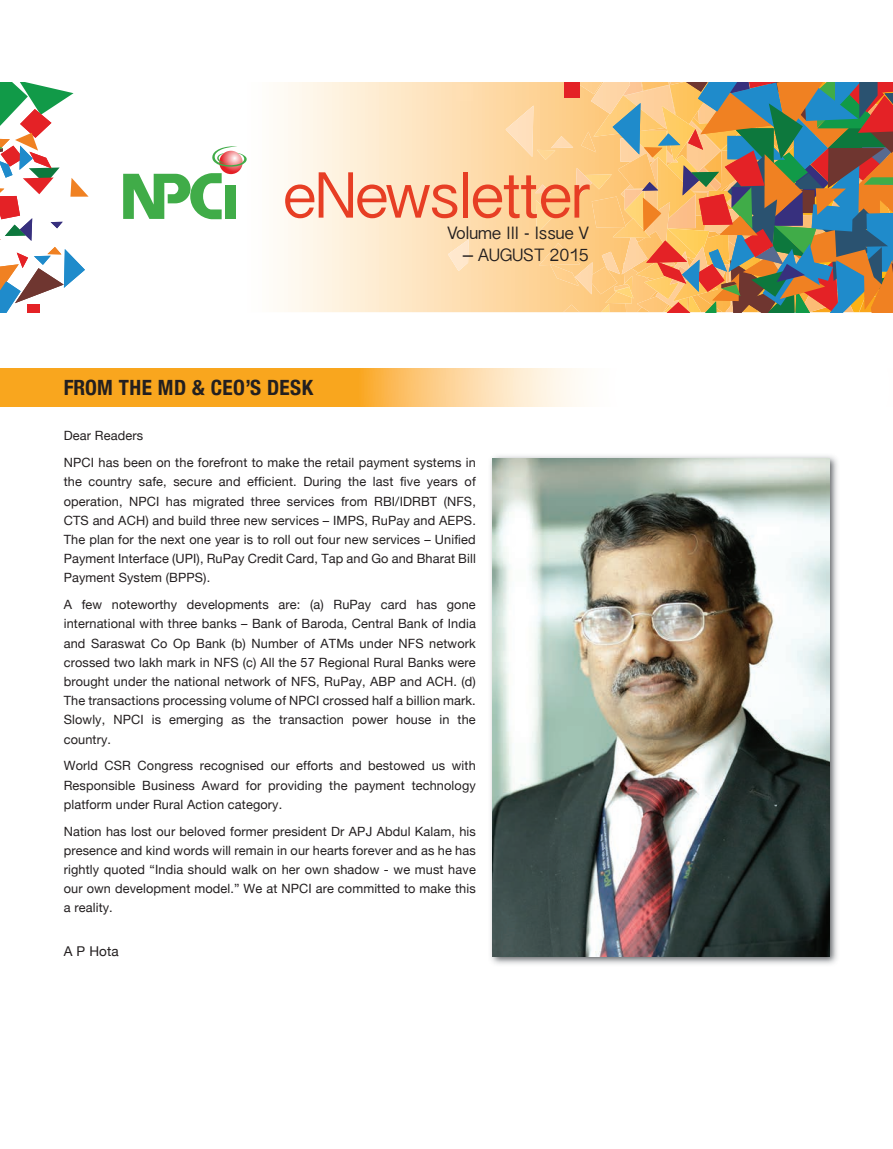
<style>
.page{position:relative;width:893px;height:1149px;background:#fff}
.page>*{position:absolute;margin:0;border:0;box-sizing:border-box;transform-origin:0 0}
.t1{font:65.4px "Oriya Sangam MN";letter-spacing:-.04em;color:#e73e24}
.t2{font:700 condensed 21px "Helvetica Neue";letter-spacing:.02em;color:#231f20}
.t3{font:18px "Oriya Sangam MN";letter-spacing:-.02em;color:#231f20}
.t4{font:13.5px "Helvetica Neue";color:#231f20}
.t5{font:12.75px/19.2px "Helvetica Neue";letter-spacing:.01em;color:#231f20;text-align:justify}
</style>
<div class="page">
<svg style="left:0;top:369px;width:580px;height:37px;background:#fab84f"></svg>
<svg style="left:210px;top:82px;width:296px;height:230px"></svg>
<svg style="left:448px;top:239px;width:21px;height:32px"></svg>
<div style="left:457px;top:84px;width:15px;height:16px;background:#ffdfb1"></div>
<svg style="left:123px;top:146px;width:124px;height:73px"></svg>
<svg style="left:506px;top:82px;width:387px;height:230px;background:#bc9e72"></svg>
<svg style="left:0;top:82px;width:89px;height:230px"></svg>
<img style="left:490px;top:455px;width:348px;height:510px">
<img style="left:493px;top:458px;width:336px;height:497px">
<h1 class="t1" style="left:281px;top:157px;width:311px">eNewsletter</h1>
<h2 class="t2" style="left:64px;top:375px;width:251px">FROM THE MD &amp; CEO’S DESK</h2>
<h3 class="t3" style="left:447px;top:222px;width:143px">Volume III - Issue V</h3>
<h3 class="t3" style="left:462px;top:244px;width:128px">– AUGUST 2015</h3>
<p class="t5" style="left:64px;top:422px;width:413px;line-height:26.7px">Dear Readers<br>NPCI has been on the forefront to make the retail payment systems in</p>
<p class="t5" style="left:64px;top:472px;width:414px">the country safe, secure and efficient. During the last five years of operation, NPCI has migrated three services from RBI/IDRBT (NFS, CTS and ACH) and build three new services – IMPS, RuPay and AEPS.<br>The plan for the next one year is to roll out four new services – Unified Payment Interface (UPI), RuPay Credit Card, Tap and Go and Bharat Bill Payment System (BPPS).</p>
<p class="t5" style="left:64px;top:594px;width:414px">A few noteworthy developments are: (a) RuPay card has gone international with three banks – Bank of Baroda, Central Bank of India and Saraswat Co Op Bank (b) Number of ATMs under NFS network crossed two lakh mark in NFS (c) All the 57 Regional Rural Banks were brought under the national network of NFS, RuPay, ABP and ACH. (d)<br>The transactions processing volume of NPCI crossed half a billion mark.<br>Slowly, NPCI is emerging as the transaction power house in the country.</p>
<p class="t5" style="left:64px;top:755px;width:414px">World CSR Congress recognised our efforts and bestowed us with Responsible Business Award for providing the payment technology platform under Rural Action category.</p>
<p class="t5" style="left:64px;top:821px;width:414px">Nation has lost our beloved former president Dr APJ Abdul Kalam, his presence and kind words will remain in our hearts forever and as he has rightly quoted “India should walk on her own shadow - we must have our own development model.” We at NPCI are committed to make this a reality.</p>
<p class="t4" style="left:64px;top:942px;width:56px">A P Hota</p>
</div>
